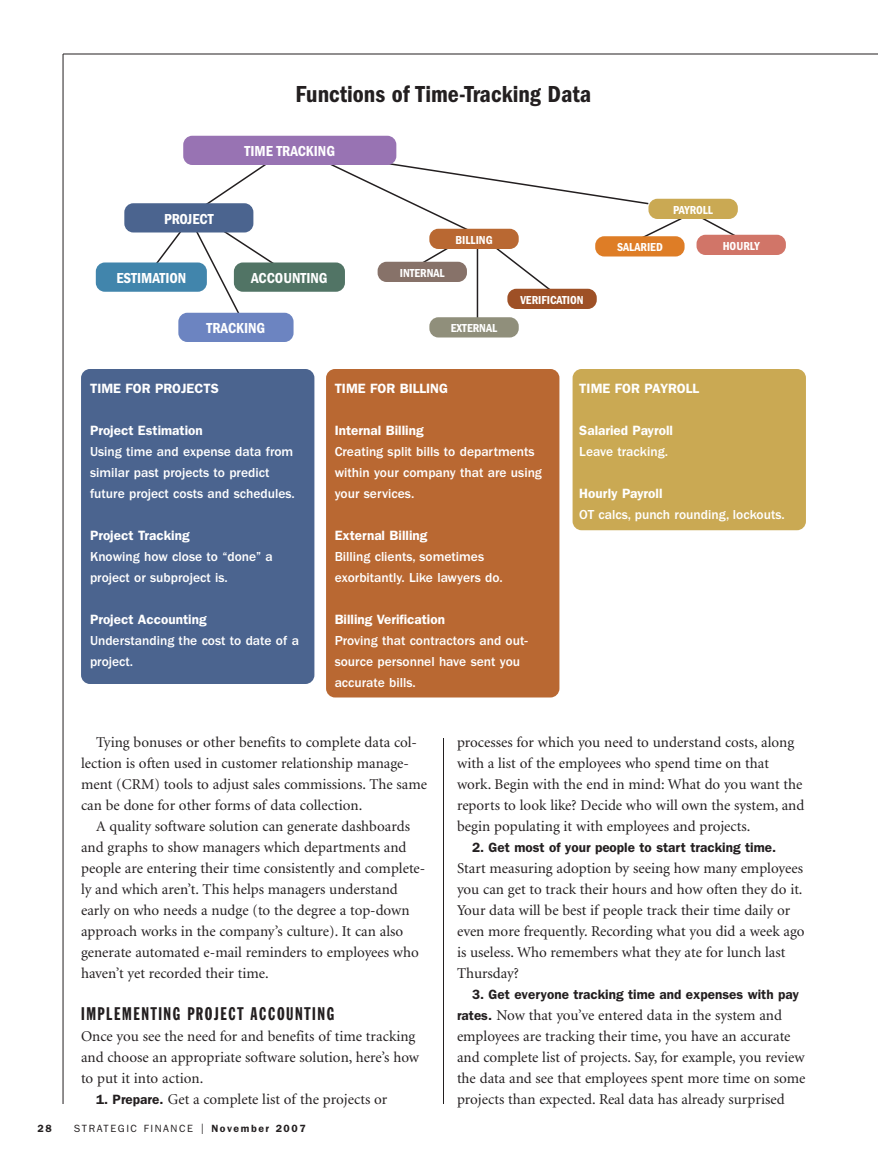
<style>
.page{position:relative;width:878px;height:1161px;background:#fff}
.page>*{position:absolute;margin:0;border:0;box-sizing:border-box;transform-origin:0 0}
.t1{font:600 condensed 24px "Franklin Gothic";color:#231f20}
.t2{font:18px "Franklin Gothic Extra Cond";letter-spacing:.09em;color:#231f20}
.t3{font:15px/21px "Minion";color:#231f20}
.t4{font:600 condensed 15px "Franklin Gothic";color:#fff}
.t5{font:500 13.5px/21px "Franklin Gothic";color:#fff}
.t6{font:600 13.5px "Franklin Gothic";color:#fff}
.t7{font:600 13.5px "Franklin Gothic";color:#231f20}
.t8{font:600 condensed 12px "Franklin Gothic";color:#fff}
.t9{font:10.5px "Franklin Gothic";letter-spacing:.15em;color:#231f20}
.t10{font:600 10.5px "Franklin Gothic";color:#231f20}
.s1{font-family:"Franklin Gothic";font-weight:600;font-size:13.5px}
.s2{font-size:15px}
.s3{font-weight:600}
</style>
<div class="page">
<hr style="left:63px;top:54px;width:815px;height:1px;background:#231f20">
<hr style="left:63px;top:54px;width:1px;height:1050px;background:#231f20">
<hr style="left:443px;top:738px;width:1px;height:366px;background:#231f20">
<svg style="left:207px;top:165px;width:59px;height:44px"></svg>
<svg style="left:152px;top:232px;width:31px;height:30px"></svg>
<svg style="left:194px;top:225px;width:88px;height:88px"></svg>
<hr style="left:476px;top:248px;width:2px;height:72px;background:#231f20">
<svg style="left:330px;top:159px;width:353px;height:134px"></svg>
<svg style="left:701px;top:216px;width:40px;height:20px"></svg>
<div style="left:183px;top:136px;width:213px;height:29px;background:#9873b3;border-radius:9px"></div>
<div style="left:124px;top:203px;width:129px;height:29px;background:#4b648f;border-radius:9px"></div>
<div style="left:96px;top:262px;width:111px;height:30px;background:#4185ac;border-radius:9px"></div>
<div style="left:234px;top:262px;width:111px;height:30px;background:#517465;border-radius:9px"></div>
<div style="left:178px;top:313px;width:115px;height:29px;background:#6c84c1;border-radius:9px"></div>
<div style="left:429px;top:229px;width:89px;height:20px;background:#b96832;border-radius:9px"></div>
<div style="left:377px;top:262px;width:90px;height:20px;background:#877269;border-radius:9px"></div>
<div style="left:507px;top:289px;width:89px;height:20px;background:#9e5026;border-radius:9px"></div>
<div style="left:429px;top:317px;width:89px;height:21px;background:#908f7b;border-radius:9px"></div>
<div style="left:648px;top:199px;width:89px;height:20px;background:#caa953;border-radius:9px"></div>
<div style="left:595px;top:236px;width:89px;height:20px;background:#de7d26;border-radius:9px"></div>
<div style="left:696px;top:235px;width:89px;height:20px;background:#d17568;border-radius:9px"></div>
<div style="left:81px;top:369px;width:233px;height:315px;background:#4b648f;border-radius:9px"></div>
<div style="left:326px;top:369px;width:233px;height:329px;background:#b96832;border-radius:9px"></div>
<div style="left:572px;top:369px;width:234px;height:161px;background:#caa953;border-radius:9px"></div>
<h1 class="t1" style="left:295px;top:85px;width:297px">Functions of Time-Tracking Data</h1>
<p class="t4" style="left:164px;top:214px;width:51px">PROJECT</p>
<p class="t4" style="left:244px;top:146px;width:92px">TIME TRACKING</p>
<p class="t4" style="left:116px;top:273px;width:71px">ESTIMATION</p>
<p class="t4" style="left:251px;top:273px;width:78px">ACCOUNTING</p>
<p class="t4" style="left:206px;top:323px;width:60px">TRACKING</p>
<p class="t8" style="left:400px;top:269px;width:46px">INTERNAL</p>
<p class="t8" style="left:455px;top:236px;width:39px">BILLING</p>
<p class="t8" style="left:451px;top:324px;width:48px">EXTERNAL</p>
<p class="t8" style="left:520px;top:296px;width:65px">VERIFICATION</p>
<p class="t8" style="left:673px;top:206px;width:41px">PAYROLL</p>
<p class="t8" style="left:617px;top:243px;width:47px">SALARIED</p>
<p class="t8" style="left:722px;top:242px;width:39px">HOURLY</p>
<p class="t6" style="left:90px;top:383px;width:130px">TIME FOR PROJECTS</p>
<p class="t6" style="left:90px;top:425px;width:114px">Project Estimation</p>
<p class="t5" style="left:90px;top:442px;width:206px">Using time and expense data from similar past projects to predict future project costs and schedules.</p>
<p class="t6" style="left:90px;top:530px;width:101px">Project Tracking</p>
<p class="t5" style="left:90px;top:547px;width:184px">Knowing how close to “done” a project or subproject is.</p>
<p class="t6" style="left:90px;top:614px;width:118px">Project Accounting</p>
<p class="t5" style="left:90px;top:631px;width:210px">Understanding the cost to date of a project.</p>
<p class="t6" style="left:334px;top:383px;width:115px">TIME FOR BILLING</p>
<p class="t6" style="left:334px;top:425px;width:90px">Internal Billing</p>
<p class="t5" style="left:334px;top:442px;width:209px">Creating split bills to departments within your company that are using your services.</p>
<p class="t6" style="left:334px;top:530px;width:94px">External Billing</p>
<p class="t5" style="left:334px;top:547px;width:170px">Billing clients, sometimes exorbitantly. Like lawyers do.</p>
<p class="t6" style="left:334px;top:614px;width:112px">Billing Verification</p>
<p class="t5" style="left:334px;top:631px;width:194px">Proving that contractors and out&shy;source personnel have sent you accurate bills.</p>
<p class="t6" style="left:579px;top:383px;width:121px">TIME FOR PAYROLL</p>
<p class="t6" style="left:579px;top:425px;width:95px">Salaried Payroll</p>
<p class="t5" style="left:579px;top:442px;width:90px">Leave tracking.</p>
<p class="t6" style="left:579px;top:488px;width:85px">Hourly Payroll</p>
<p class="t5" style="left:579px;top:505px;width:207px">OT calcs, punch rounding, lockouts.</p>
<p class="t3" style="left:81px;top:733px;width:347px;text-indent:15px">Tying bonuses or other benefits to complete data col&shy;lection is often used in customer relationship manage&shy;ment (CRM) tools to adjust sales commissions. The same can be done for other forms of data collection.</p>
<p class="t3" style="left:81px;top:817px;width:346px;text-indent:15px">A quality software solution can generate dashboards and graphs to show managers which departments and people are entering their time consistently and complete&shy;ly and which aren’t. This helps managers understand early on who needs a nudge (to the degree a top-down approach works in the company’s culture). It can also generate automated e-mail reminders to employees who haven’t yet recorded their time.</p>
<p class="t2" style="left:81px;top:1007px;width:254px">IMPLEMENTING PROJECT ACCOUNTING</p>
<p class="t3" style="left:81px;top:1027px;width:339px">Once you see the need for and benefits of time tracking and choose an appropriate software solution, here’s how to put it into action.</p>
<p class="t3" style="left:96px;top:1090px;width:293px"><span class="s1">1. Prepare.</span> Get a complete list of the projects or</p>
<p class="t10" style="left:38px;top:1125px;width:16px">28</p>
<p class="t9" style="left:74px;top:1125px;width:233px">STRATEGIC FINANCE <span class="s2">I</span> <span class="s3">November 2007</span></p>
<p class="t3" style="left:457px;top:733px;width:349px">processes for which you need to understand costs, along with a list of the employees who spend time on that work. Begin with the end in mind: What do you want the reports to look like? Decide who will own the system, and begin populating it with employees and projects.</p>
<p class="t7" style="left:472px;top:843px;width:306px">2. Get most of your people to start tracking time.</p>
<p class="t3" style="left:457px;top:859px;width:349px">Start measuring adoption by seeing how many employees you can get to track their hours and how often they do it.<br>Your data will be best if people track their time daily or even more frequently. Recording what you did a week ago is useless. Who remembers what they ate for lunch last Thursday?</p>
<p class="t7" style="left:472px;top:990px;width:328px">3. Get everyone tracking time and expenses with pay</p>
<p class="t3" style="left:457px;top:1006px;width:350px"><span class="s1">rates.</span> Now that you’ve entered data in the system and employees are tracking their time, you have an accurate and complete list of projects. Say, for example, you review the data and see that employees spent more time on some projects than expected. Real data has already surprised</p>
</div>
